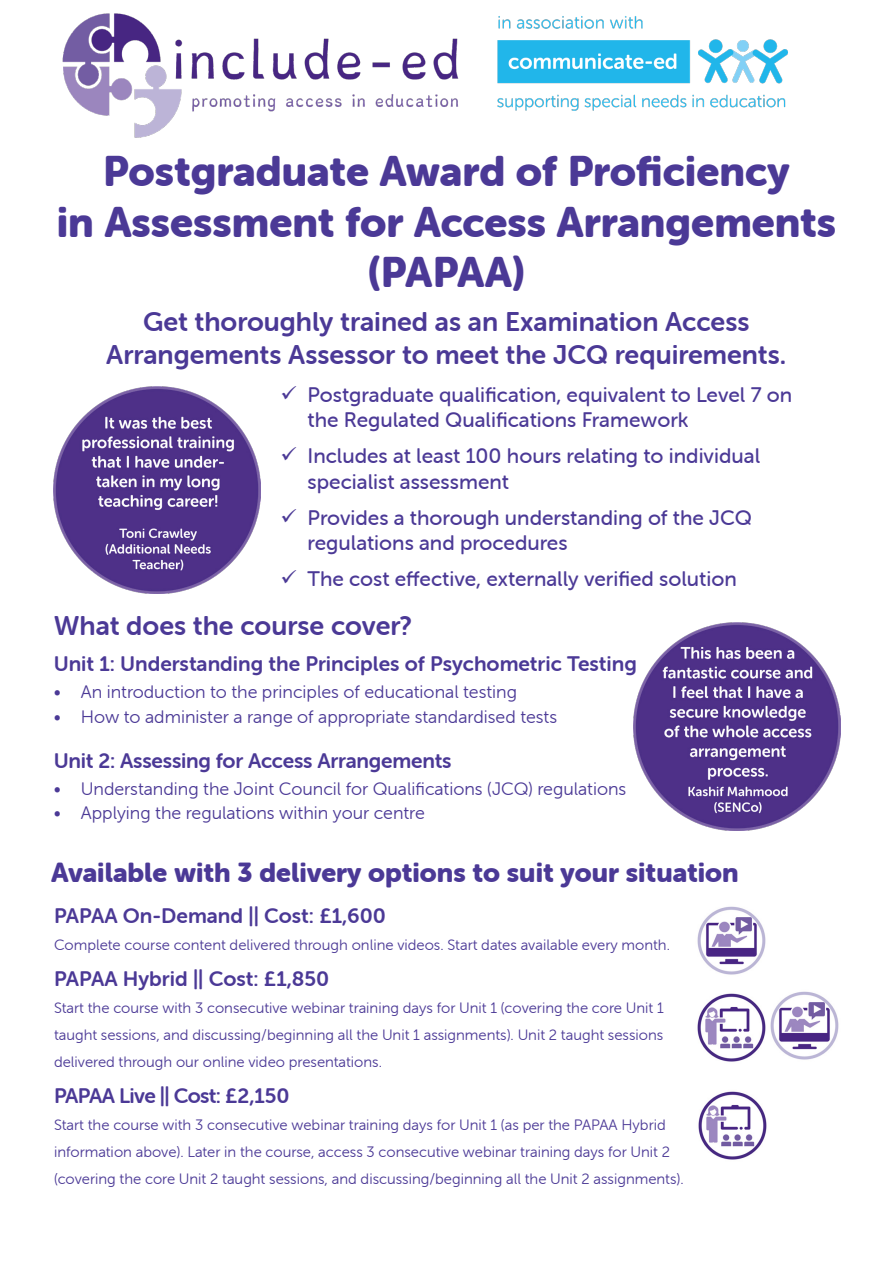
<style>
.page{position:relative;width:893px;height:1263px;background:#fff}
.page>*{position:absolute;margin:0;border:0;box-sizing:border-box;transform-origin:0 0}
.t1{font:42px "Museo Sans Rounded 900";color:#4b3996}
.t2{font:27px/33px "Museo Sans Rounded 700";color:#4b3996;text-align:center}
.t3{font:27px "Museo Sans Rounded 900";color:#4b3996}
.t4{font:21px/25.2px "Museo Sans Rounded 500";color:#4b3996}
.t5{font:21px "Museo Sans Rounded 700";color:#4b3996}
.t6{font:21px "Museo Sans Rounded 700";letter-spacing:-.03em;color:#4b3996}
.t7{font:18px "Museo Sans Rounded 300";color:#4b3996}
.t8{font:15px "Museo Sans Rounded 300";color:#4b3996}
</style>
<div class="page">
<img style="left:697px;top:906px;width:69px;height:69px">
<img style="left:697px;top:993px;width:69px;height:69px">
<img style="left:770px;top:991px;width:69px;height:69px">
<img style="left:698px;top:1091px;width:69px;height:69px">
<img style="left:62px;top:13px;width:726px;height:125px">
<img style="left:54px;top:386px;width:207px;height:207px">
<img style="left:633px;top:623px;width:207px;height:207px">
<p class="t1" style="left:103px;top:148px;width:688px">Postgraduate Award of Proficiency</p>
<p class="t1" style="left:57px;top:198px;width:781px">in Assessment for Access Arrangements</p>
<p class="t1" style="left:368px;top:249px;width:158px">(PAPAA)</p>
<p class="t2" style="left:106px;top:305px;width:682px">Get thoroughly trained as an Examination Access<br>Arrangements Assessor to meet the JCQ requirements.</p>
<p class="t4" style="left:308px;top:383px;width:486px">Postgraduate qualification, equivalent to Level 7 on the Regulated Qualifications Framework</p>
<p class="t4" style="left:308px;top:444px;width:454px">Includes at least 100 hours relating to individual specialist assessment</p>
<p class="t4" style="left:308px;top:505px;width:446px">Provides a thorough understanding of the JCQ regulations and procedures</p>
<p class="t4" style="left:308px;top:566px;width:431px">The cost effective, externally verified solution</p>
<p class="t2" style="left:54px;top:609px;width:360px">What does the course cover?</p>
<p class="t5" style="left:54px;top:652px;width:585px">Unit 1: Understanding the Principles of Psychometric Testing</p>
<p class="t7" style="left:54px;top:682px;width:465px">• An introduction to the principles of educational testing</p>
<p class="t7" style="left:54px;top:707px;width:505px">• How to administer a range of appropriate standardised tests</p>
<p class="t5" style="left:54px;top:749px;width:399px">Unit 2: Assessing for Access Arrangements</p>
<p class="t7" style="left:54px;top:779px;width:574px">• Understanding the Joint Council for Qualifications (JCQ) regulations</p>
<p class="t7" style="left:54px;top:803px;width:372px">• Applying the regulations within your centre</p>
<p class="t3" style="left:51px;top:857px;width:689px">Available with 3 delivery options to suit your situation</p>
<p class="t5" style="left:54px;top:904px;width:333px">PAPAA On-Demand || Cost: £1,600</p>
<p class="t8" style="left:54px;top:937px;width:617px">Complete course content delivered through online videos. Start dates available every month.</p>
<p class="t5" style="left:54px;top:967px;width:277px">PAPAA Hybrid || Cost: £1,850</p>
<p class="t8" style="left:54px;top:1000px;width:611px">Start the course with 3 consecutive webinar training days for Unit 1 (covering the core Unit 1</p>
<p class="t8" style="left:54px;top:1027px;width:611px">taught sessions, and discussing/beginning all the Unit 1 assignments). Unit 2 taught sessions</p>
<p class="t8" style="left:54px;top:1054px;width:330px">delivered through our online video presentations.</p>
<p class="t6" style="left:54px;top:1084px;width:237px">PAPAA Live || Cost: £2,150</p>
<p class="t8" style="left:54px;top:1117px;width:613px">Start the course with 3 consecutive webinar training days for Unit 1 (as per the PAPAA Hybrid</p>
<p class="t8" style="left:54px;top:1144px;width:618px">information above). Later in the course, access 3 consecutive webinar training days for Unit 2</p>
<p class="t8" style="left:54px;top:1171px;width:631px">(covering the core Unit 2 taught sessions, and discussing/beginning all the Unit 2 assignments).</p>
</div>
